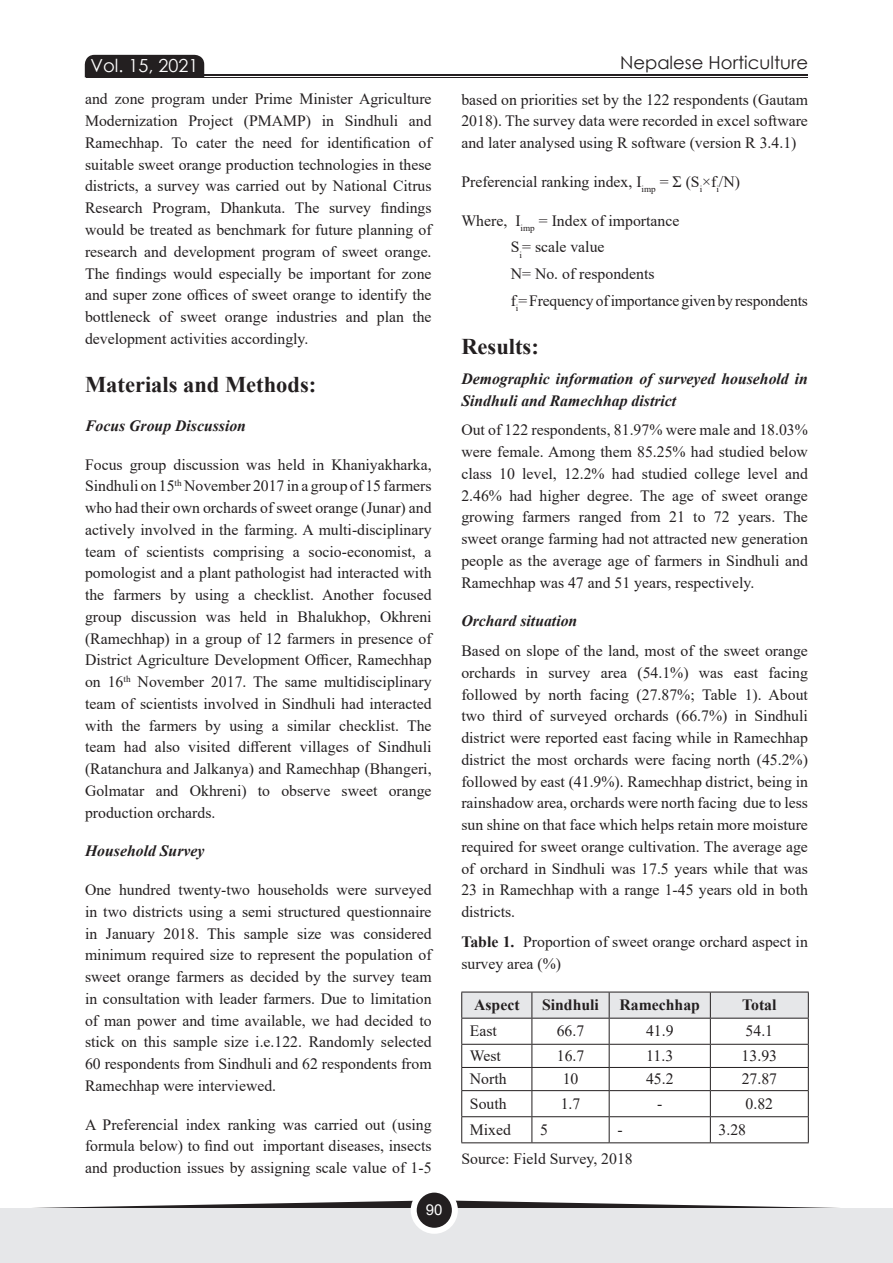
<style>
.page{position:relative;width:893px;height:1263px;background:#fff}
.page>*{position:absolute;margin:0;border:0;box-sizing:border-box;transform-origin:0 0}
.t1{font:700 22.5px "Times New Roman";color:#231f20}
.t2{font:18px "Century Gothic";color:#231f20}
.t3{font:18px "Century Gothic";color:#fff}
.t4{font:15.75px/21.8px "Times New Roman";color:#231f20;text-align:justify}
.t5{font:italic 700 15.75px/21.8px "Times New Roman";color:#231f20}
.t6{font:700 15.75px "Times New Roman";color:#231f20}
.t7{font:15px "Arial";color:#fff}
.s1{font-weight:700}
</style>
<div class="page">
<svg style="left:84px;top:54px;width:121px;height:24px;background:#312d2e"></svg>
<hr style="left:87px;top:74px;width:721px;height:1px;background:#231f20">
<hr style="left:87px;top:77px;width:721px;height:1px;background:#231f20">
<svg style="left:0;top:1200px;width:893px;height:9px"></svg>
<div style="left:0;top:1209px;width:893px;height:54px;background:#e6e7e9"></div>
<svg style="left:414px;top:1189px;width:41px;height:42px"></svg>
<div style="left:411px;top:1186px;width:47px;height:48px;border:6px solid #fff;border-radius:50%"></div>
<svg style="left:461px;top:992px;width:348px;height:150px"></svg>
<hr style="left:461px;top:1142px;width:71px;height:1px;background:#231f20">
<hr style="left:532px;top:1142px;width:77px;height:1px;background:#231f20">
<hr style="left:609px;top:1142px;width:101px;height:1px;background:#231f20">
<hr style="left:710px;top:1142px;width:99px;height:1px;background:#231f20">
<p class="t3" style="left:91px;top:53px;width:109px">Vol. 15, 2021</p>
<p class="t2" style="left:620px;top:50px;width:190px">Nepalese Horticulture</p>
<p class="t4" style="left:85px;top:88px;width:348px">and zone program under Prime Minister Agriculture Modernization Project (PMAMP) in Sindhuli and Ramechhap. To cater the need for identification of suitable sweet orange production technologies in these districts, a survey was carried out by National Citrus Research Program, Dhankuta. The survey findings would be treated as benchmark for future planning of research and development program of sweet orange.<br>The findings would especially be important for zone and super zone offices of sweet orange to identify the bottleneck of sweet orange industries and plan the development activities accordingly.</p>
<h1 class="t1" style="left:85px;top:368px;width:233px">Materials and Methods:</h1>
<p class="t5" style="left:85px;top:414px;width:163px">Focus Group Discussion</p>
<p class="t4" style="left:85px;top:453px;width:348px">Focus group discussion was held in Khaniyakharka, Sindhuli on 15<sup>th</sup> November 2017 in a group of 15 farmers who had their own orchards of sweet orange (Junar) and actively involved in the farming. A multi-disciplinary team of scientists comprising a socio-economist, a pomologist and a plant pathologist had interacted with the farmers by using a checklist. Another focused group discussion was held in Bhalukhop, Okhreni (Ramechhap) in a group of 12 farmers in presence of District Agriculture Development Officer, Ramechhap on 16<sup>th</sup> November 2017. The same multidisciplinary team of scientists involved in Sindhuli had interacted with the farmers by using a similar checklist. The team had also visited different villages of Sindhuli (Ratanchura and Jalkanya) and Ramechhap (Bhangeri, Golmatar and Okhreni) to observe sweet orange production orchards.</p>
<p class="t5" style="left:85px;top:840px;width:121px">Household Survey</p>
<p class="t4" style="left:85px;top:878px;width:348px">One hundred twenty-two households were surveyed in two districts using a semi structured questionnaire in January 2018. This sample size was considered minimum required size to represent the population of sweet orange farmers as decided by the survey team in consultation with leader farmers. Due to limitation of man power and time available, we had decided to stick on this sample size i.e.122. Randomly selected 60 respondents from Sindhuli and 62 respondents from Ramechhap were interviewed.</p>
<p class="t4" style="left:85px;top:1113px;width:348px">A Preferencial index ranking was carried out (using formula below) to find out important diseases, insects and production issues by assigning scale value of 1-5</p>
<p class="t7" style="left:426px;top:1199px;width:18px">90</p>
<p class="t4" style="left:461px;top:88px;width:348px">based on priorities set by the 122 respondents (Gautam 2018). The survey data were recorded in excel software and later analysed using R software (version R 3.4.1)</p>
<p class="t4" style="left:461px;top:170px;width:280px">Preferencial ranking index, I<sub>imp</sub> = (S<sub>i</sub>×f<sub>i</sub>/N)</p>
<p class="t4" style="left:511px;top:206px;width:299px;line-height:26.7px;text-align:left;text-indent:-49px">Where, I<sub>imp</sub> = Index of importance<br>S<sub>i</sub>= scale value<br>N= No. of respondents<br>f<sub>i</sub>= Frequency of importance given by respondents</p>
<h1 class="t1" style="left:461px;top:330px;width:79px">Results:</h1>
<p class="t5" style="left:461px;top:367px;width:348px">Demographic information of surveyed household in<br>Sindhuli and Ramechhap district</p>
<p class="t4" style="left:461px;top:419px;width:348px">Out of 122 respondents, 81.97% were male and 18.03% were female. Among them 85.25% had studied below class 10 level, 12.2% had studied college level and 2.46% had higher degree. The age of sweet orange growing farmers ranged from 21 to 72 years. The sweet orange farming had not attracted new generation people as the average age of farmers in Sindhuli and Ramechhap was 47 and 51 years, respectively.</p>
<p class="t5" style="left:461px;top:610px;width:117px">Orchard situation</p>
<p class="t4" style="left:461px;top:639px;width:348px">Based on slope of the land, most of the sweet orange orchards in survey area (54.1%) was east facing followed by north facing (27.87%; Table 1). About two third of surveyed orchards (66.7%) in Sindhuli district were reported east facing while in Ramechhap district the most orchards were facing north (45.2%) followed by east (41.9%). Ramechhap district, being in rainshadow area, orchards were north facing due to less sun shine on that face which helps retain more moisture required for sweet orange cultivation. The average age of orchard in Sindhuli was 17.5 years while that was 23 in Ramechhap with a range 1-45 years old in both districts.</p>
<p class="t4" style="left:461px;top:930px;width:348px"><span class="s1">Table 1.</span> Proportion of sweet orange orchard aspect in survey area (%)</p>
<p class="t6" style="left:474px;top:994px;width:47px">Aspect</p>
<p class="t6" style="left:542px;top:994px;width:58px">Sindhuli</p>
<p class="t6" style="left:619px;top:994px;width:82px">Ramechhap</p>
<p class="t6" style="left:742px;top:994px;width:36px">Total</p>
<p class="t4" style="left:470px;top:1020px;width:29px">East</p>
<p class="t4" style="left:557px;top:1020px;width:29px">66.7</p>
<p class="t4" style="left:646px;top:1020px;width:29px">41.9</p>
<p class="t4" style="left:746px;top:1020px;width:29px">54.1</p>
<p class="t4" style="left:470px;top:1044px;width:33px">West</p>
<p class="t4" style="left:557px;top:1044px;width:29px">16.7</p>
<p class="t4" style="left:646px;top:1044px;width:28px">11.3</p>
<p class="t4" style="left:742px;top:1044px;width:37px">13.93</p>
<p class="t4" style="left:470px;top:1067px;width:38px">North</p>
<p class="t4" style="left:563px;top:1067px;width:17px">10</p>
<p class="t4" style="left:646px;top:1067px;width:29px">45.2</p>
<p class="t4" style="left:742px;top:1067px;width:37px">27.87</p>
<p class="t4" style="left:470px;top:1092px;width:38px">South</p>
<p class="t4" style="left:561px;top:1092px;width:21px">1.7</p>
<p class="t4" style="left:657px;top:1092px;width:7px">-</p>
<p class="t4" style="left:746px;top:1092px;width:29px">0.82</p>
<p class="t4" style="left:470px;top:1118px;width:43px">Mixed</p>
<p class="t4" style="left:540px;top:1118px;width:9px">5</p>
<p class="t4" style="left:617px;top:1118px;width:7px">-</p>
<p class="t4" style="left:718px;top:1118px;width:29px">3.28</p>
<p class="t4" style="left:461px;top:1147px;width:173px">Source: Field Survey, 2018</p>
</div>
